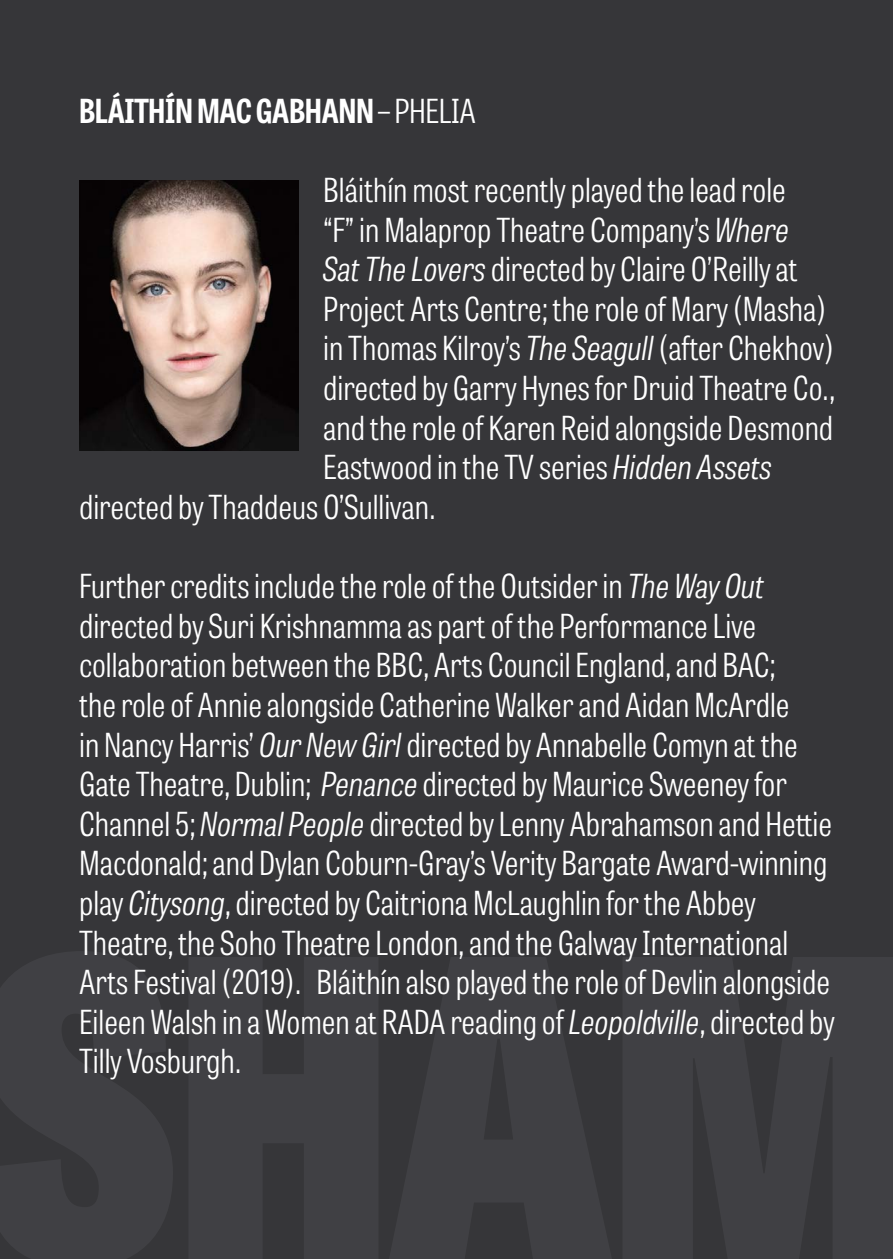
<style>
.page{position:relative;width:893px;height:1259px;background:#363639}
.page>*{position:absolute;margin:0;border:0;box-sizing:border-box;transform-origin:0 0}
.t1{font:800 417px "Tablet Gothic Condensed";color:#fff}
.t2{font:300 33px/39.6px "Tablet Gothic Condensed";color:#fff}
.t3{font:700 33px "Tablet Gothic Condensed";letter-spacing:-.01em;color:#fff}
.s1{font-weight:300}
.s2{font-style:italic}
</style>
<div class="page">
<img style="left:79px;top:180px;width:219px;height:270px">
<p class="t3" style="left:79px;top:88px;width:398px">BLÁITHÍN MAC GABHANN <span class="s1">– PHELIA</span></p>
<p class="t2" style="left:323px;top:169px;width:464px">Bláithín most recently played the lead role</p>
<p class="t2" style="left:323px;top:209px;width:467px">“F” in Malaprop Theatre Company’s <span class="s2">Where</span></p>
<p class="t2" style="left:323px;top:248px;width:476px"><span class="s2">Sat The Lovers</span> directed by Claire O’Reilly at</p>
<p class="t2" style="left:323px;top:288px;width:505px">Project Arts Centre; the role of Mary (Masha)</p>
<p class="t2" style="left:323px;top:327px;width:512px">in Thomas Kilroy’s <span class="s2">The Seagull</span> (after Chekhov)</p>
<p class="t2" style="left:323px;top:367px;width:513px">directed by Garry Hynes for Druid Theatre Co.,</p>
<p class="t2" style="left:323px;top:407px;width:511px">and the role of Karen Reid alongside Desmond</p>
<p class="t2" style="left:323px;top:446px;width:450px">Eastwood in the TV series <span class="s2">Hidden Assets</span></p>
<p class="t2" style="left:79px;top:486px;width:358px">directed by Thaddeus O’Sullivan.</p>
<p class="t2" style="left:79px;top:565px;width:757px">Further credits include the role of the Outsider in <span class="s2">The Way Out </span>directed by Suri Krishnamma as part of the Performance Live collaboration between the BBC, Arts Council England, and BAC;<br>the role of Annie alongside Catherine Walker and Aidan McArdle<br>in Nancy Harris’ <span class="s2">Our New Girl</span> directed by Annabelle Comyn at the Gate Theatre, Dublin; <span class="s2">Penance</span> directed by Maurice Sweeney for Channel 5; <span class="s2">Normal People</span> directed by Lenny Abrahamson and Hettie Macdonald; and Dylan Coburn-Gray’s Verity Bargate Award-winning play <span class="s2">Citysong</span>, directed by Caitriona McLaughlin for the Abbey Theatre, the Soho Theatre London, and the Galway International Arts Festival (2019). Bláithín also played the role of Devlin alongside Eileen Walsh in a Women at RADA reading of <span class="s2">Leopoldville</span>, directed by Tilly Vosburgh.</p>
<h1 class="t1" style="left:-22px;top:805px;width:939px">SHAM</h1>
</div>
